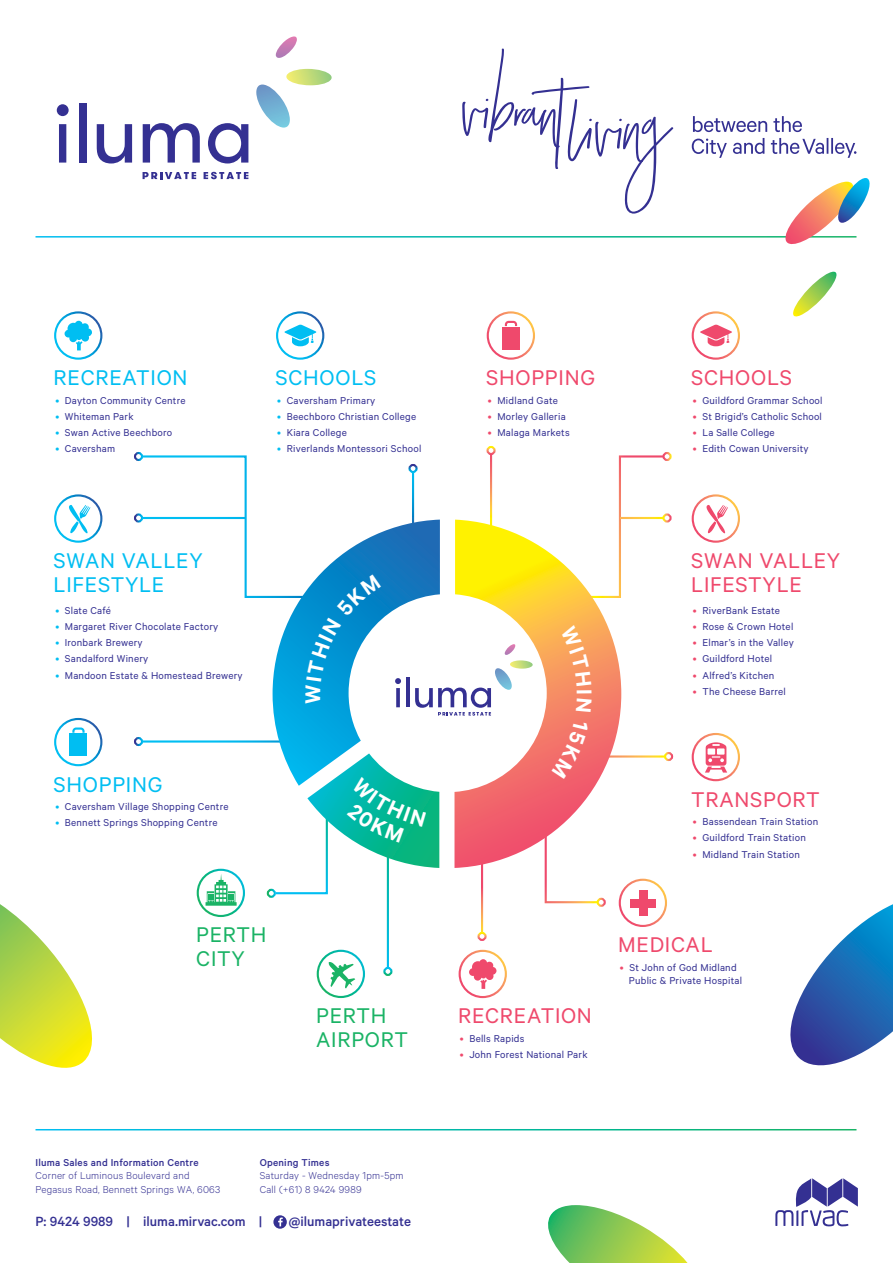
<style>
.page{position:relative;width:893px;height:1263px;background:#fff}
.page>*{position:absolute;margin:0;border:0;box-sizing:border-box;transform-origin:0 0}
.t1{font:24px "Calibre";letter-spacing:.03em;color:#ef496c}
.t2{font:24px "Calibre";letter-spacing:.03em;color:#00bef2}
.t3{font:24px "Calibre";letter-spacing:.03em;color:#1ab365}
.t4{font:500 15px "Calibre";color:#343092}
.t5{font:11.25px "Calibre";letter-spacing:.02em;color:#343092}
.t6{font:300 11.25px "Calibre";letter-spacing:.02em;color:#343092}
.t7{font:500 11.25px "Calibre";letter-spacing:.02em;color:#343092}
.s1{color:#00bef2}
.s2{color:#ef496c}
</style>
<div class="page">
<div style="left:597px;top:898px;width:9px;height:9px;border:2px solid #fff;border-radius:50%"></div>
<div style="left:477px;top:932px;width:10px;height:9px;border:2px solid #fff;border-radius:50%"></div>
<div style="left:664px;top:752px;width:9px;height:9px;border:2px solid #fff;border-radius:50%"></div>
<div style="left:662px;top:452px;width:10px;height:9px;border:2px solid #fff;border-radius:50%"></div>
<div style="left:383px;top:967px;width:9px;height:9px;border:2px solid #fff;border-radius:50%"></div>
<div style="left:134px;top:737px;width:9px;height:9px;border:2px solid #fff;border-radius:50%"></div>
<div style="left:134px;top:452px;width:9px;height:9px;border:2px solid #fff;border-radius:50%"></div>
<div style="left:134px;top:513px;width:9px;height:9px;border:2px solid #fff;border-radius:50%"></div>
<div style="left:486px;top:446px;width:10px;height:9px;border:2px solid #fff;border-radius:50%"></div>
<svg style="left:790px;top:904px;width:103px;height:162px"></svg>
<svg style="left:0;top:904px;width:92px;height:164px"></svg>
<svg style="left:548px;top:1205px;width:139px;height:58px"></svg>
<svg style="left:775px;top:1178px;width:83px;height:48px"></svg>
<svg style="left:273px;top:1215px;width:14px;height:14px"></svg>
<svg style="left:278px;top:1217px;width:5px;height:9px"></svg>
<svg style="left:462px;top:48px;width:212px;height:166px"></svg>
<svg style="left:692px;top:116px;width:164px;height:42px"></svg>
<svg style="left:143px;top:172px;width:53px;height:7px"></svg>
<svg style="left:204px;top:172px;width:44px;height:7px"></svg>
<svg style="left:57px;top:104px;width:12px;height:59px"></svg>
<div style="left:79px;top:103px;width:7px;height:60px;background:#343092"></div>
<svg style="left:97px;top:124px;width:35px;height:39px"></svg>
<svg style="left:143px;top:123px;width:57px;height:40px"></svg>
<svg style="left:208px;top:123px;width:40px;height:40px"></svg>
<svg style="left:276px;top:36px;width:21px;height:22px"></svg>
<svg style="left:256px;top:69px;width:76px;height:59px"></svg>
<div style="left:54px;top:311px;width:48px;height:49px;border:2px solid #fff;border-radius:50%"></div>
<svg style="left:65px;top:321px;width:27px;height:29px"></svg>
<svg style="left:284px;top:325px;width:33px;height:21px"></svg>
<div style="left:276px;top:311px;width:48px;height:49px;border:2px solid #fff;border-radius:50%"></div>
<svg style="left:69px;top:505px;width:22px;height:29px"></svg>
<div style="left:54px;top:494px;width:48px;height:49px;border:2px solid #fff;border-radius:50%"></div>
<div style="left:69px;top:734px;width:18px;height:22px;background:#00bef2"></div>
<svg style="left:72px;top:727px;width:13px;height:6px"></svg>
<div style="left:54px;top:718px;width:48px;height:48px;border:2px solid #fff;border-radius:50%"></div>
<svg style="left:700px;top:325px;width:32px;height:21px"></svg>
<div style="left:692px;top:311px;width:48px;height:49px;border:2px solid #fff;border-radius:50%"></div>
<svg style="left:706px;top:505px;width:22px;height:29px"></svg>
<div style="left:692px;top:494px;width:48px;height:49px;border:2px solid #fff;border-radius:50%"></div>
<div style="left:692px;top:733px;width:48px;height:48px;border:2px solid #fff;border-radius:50%"></div>
<svg style="left:705px;top:742px;width:22px;height:30px"></svg>
<div style="left:459px;top:950px;width:48px;height:48px;border:2px solid #fff;border-radius:50%"></div>
<svg style="left:469px;top:959px;width:27px;height:30px"></svg>
<div style="left:619px;top:879px;width:48px;height:48px;border:2px solid #fff;border-radius:50%"></div>
<div style="left:631px;top:899px;width:25px;height:8px;background:#ef496c"></div>
<div style="left:639px;top:890px;width:8px;height:25px;background:#ef496c"></div>
<div style="left:487px;top:311px;width:48px;height:49px;border:2px solid #fff;border-radius:50%"></div>
<div style="left:502px;top:327px;width:18px;height:22px;background:#ef496c"></div>
<svg style="left:505px;top:321px;width:12px;height:5px"></svg>
<svg style="left:328px;top:962px;width:27px;height:26px"></svg>
<div style="left:317px;top:950px;width:48px;height:48px;border:2px solid #fff;border-radius:50%"></div>
<div style="left:197px;top:869px;width:48px;height:48px;border:2px solid #fff;border-radius:50%"></div>
<svg style="left:793px;top:272px;width:44px;height:45px"></svg>
<svg style="left:782px;top:178px;width:88px;height:66px"></svg>
<div style="left:662px;top:513px;width:10px;height:9px;border:2px solid #fff;border-radius:50%"></div>
<svg style="left:139px;top:454px;width:527px;height:452px"></svg>
<p class="t2" style="left:54px;top:364px;width:135px">RECREATION</p>
<p class="t5" style="left:55px;top:393px;width:132px"><span class="s1">•</span> Dayton Community Centre</p>
<p class="t5" style="left:55px;top:410px;width:80px"><span class="s1">•</span> Whiteman Park</p>
<p class="t5" style="left:55px;top:426px;width:118px"><span class="s1">•</span> Swan Active Beechboro</p>
<p class="t5" style="left:55px;top:442px;width:61px"><span class="s1">•</span> Caversham</p>
<p class="t2" style="left:276px;top:364px;width:102px">SCHOOLS</p>
<p class="t5" style="left:277px;top:393px;width:100px"><span class="s1">•</span> Caversham Primary</p>
<p class="t5" style="left:277px;top:410px;width:140px"><span class="s1">•</span> Beechboro Christian College</p>
<p class="t5" style="left:277px;top:426px;width:71px"><span class="s1">•</span> Kiara College</p>
<p class="t5" style="left:277px;top:442px;width:146px"><span class="s1">•</span> Riverlands Montessori School</p>
<p class="t1" style="left:486px;top:364px;width:110px">SHOPPING</p>
<p class="t5" style="left:488px;top:393px;width:71px"><span class="s2">•</span> Midland Gate</p>
<p class="t5" style="left:488px;top:410px;width:79px"><span class="s2">•</span> Morley Galleria</p>
<p class="t5" style="left:488px;top:426px;width:83px"><span class="s2">•</span> Malaga Markets</p>
<p class="t1" style="left:691px;top:364px;width:102px">SCHOOLS</p>
<p class="t5" style="left:693px;top:393px;width:131px"><span class="s2">•</span> Guildford Grammar School</p>
<p class="t5" style="left:693px;top:410px;width:131px"><span class="s2">•</span> St Brigid’s Catholic School</p>
<p class="t5" style="left:693px;top:426px;width:83px"><span class="s2">•</span> La Salle College</p>
<p class="t5" style="left:693px;top:442px;width:117px"><span class="s2">•</span> Edith Cowan University</p>
<p class="t2" style="left:54px;top:547px;width:151px">SWAN VALLEY</p>
<p class="t2" style="left:54px;top:571px;width:112px">LIFESTYLE</p>
<p class="t5" style="left:55px;top:603px;width:57px"><span class="s1">•</span> Slate Café</p>
<p class="t5" style="left:55px;top:620px;width:164px"><span class="s1">•</span> Margaret River Chocolate Factory</p>
<p class="t5" style="left:55px;top:636px;width:89px"><span class="s1">•</span> Ironbark Brewery</p>
<p class="t5" style="left:55px;top:652px;width:94px"><span class="s1">•</span> Sandalford Winery</p>
<p class="t5" style="left:55px;top:668px;width:189px"><span class="s1">•</span> Mandoon Estate &amp; Homestead Brewery</p>
<p class="t2" style="left:54px;top:770px;width:110px">SHOPPING</p>
<p class="t5" style="left:55px;top:800px;width:175px"><span class="s1">•</span> Caversham Village Shopping Centre</p>
<p class="t5" style="left:55px;top:816px;width:164px"><span class="s1">•</span> Bennett Springs Shopping Centre</p>
<p class="t3" style="left:196px;top:921px;width:72px">PERTH</p>
<p class="t3" style="left:196px;top:945px;width:50px">CITY</p>
<p class="t3" style="left:316px;top:1002px;width:72px">PERTH</p>
<p class="t3" style="left:316px;top:1026px;width:93px">AIRPORT</p>
<p class="t1" style="left:691px;top:547px;width:151px">SWAN VALLEY</p>
<p class="t1" style="left:691px;top:571px;width:112px">LIFESTYLE</p>
<p class="t5" style="left:693px;top:603px;width:89px"><span class="s2">•</span> RiverBank Estate</p>
<p class="t5" style="left:693px;top:620px;width:102px"><span class="s2">•</span> Rose &amp; Crown Hotel</p>
<p class="t5" style="left:693px;top:636px;width:102px"><span class="s2">•</span> Elmar’s in the Valley</p>
<p class="t5" style="left:693px;top:652px;width:81px"><span class="s2">•</span> Guildford Hotel</p>
<p class="t5" style="left:693px;top:668px;width:83px"><span class="s2">•</span> Alfred’s Kitchen</p>
<p class="t5" style="left:693px;top:685px;width:95px"><span class="s2">•</span> The Cheese Barrel</p>
<p class="t1" style="left:691px;top:785px;width:130px">TRANSPORT</p>
<p class="t5" style="left:693px;top:815px;width:127px"><span class="s2">•</span> Bassendean Train Station</p>
<p class="t5" style="left:693px;top:831px;width:114px"><span class="s2">•</span> Guildford Train Station</p>
<p class="t5" style="left:693px;top:847px;width:108px"><span class="s2">•</span> Midland Train Station</p>
<p class="t1" style="left:458px;top:1002px;width:135px">RECREATION</p>
<p class="t5" style="left:460px;top:1032px;width:66px"><span class="s2">•</span> Bells Rapids</p>
<p class="t5" style="left:460px;top:1048px;width:129px"><span class="s2">•</span> John Forest National Park</p>
<p class="t1" style="left:618px;top:931px;width:96px">MEDICAL</p>
<p class="t5" style="left:620px;top:961px;width:118px"><span class="s2">•</span> St John of God Midland</p>
<p class="t5" style="left:629px;top:974px;width:115px">Public &amp; Private Hospital</p>
<p class="t7" style="left:36px;top:1155px;width:165px">Iluma Sales and Information Centre</p>
<p class="t6" style="left:36px;top:1169px;width:156px">Corner of Luminous Boulevard and</p>
<p class="t6" style="left:36px;top:1182px;width:186px">Pegasus Road, Bennett Springs WA, 6063</p>
<p class="t7" style="left:260px;top:1155px;width:71px">Opening Times</p>
<p class="t6" style="left:260px;top:1169px;width:145px">Saturday - Wednesday 1pm-5pm</p>
<p class="t6" style="left:260px;top:1182px;width:103px">Call (+61) 8 9424 9989</p>
<p class="t4" style="left:35px;top:1212px;width:228px">P: 9424 9989 | iluma.mirvac.com |</p>
<p class="t4" style="left:289px;top:1212px;width:124px">@ilumaprivateestate</p>
</div>
